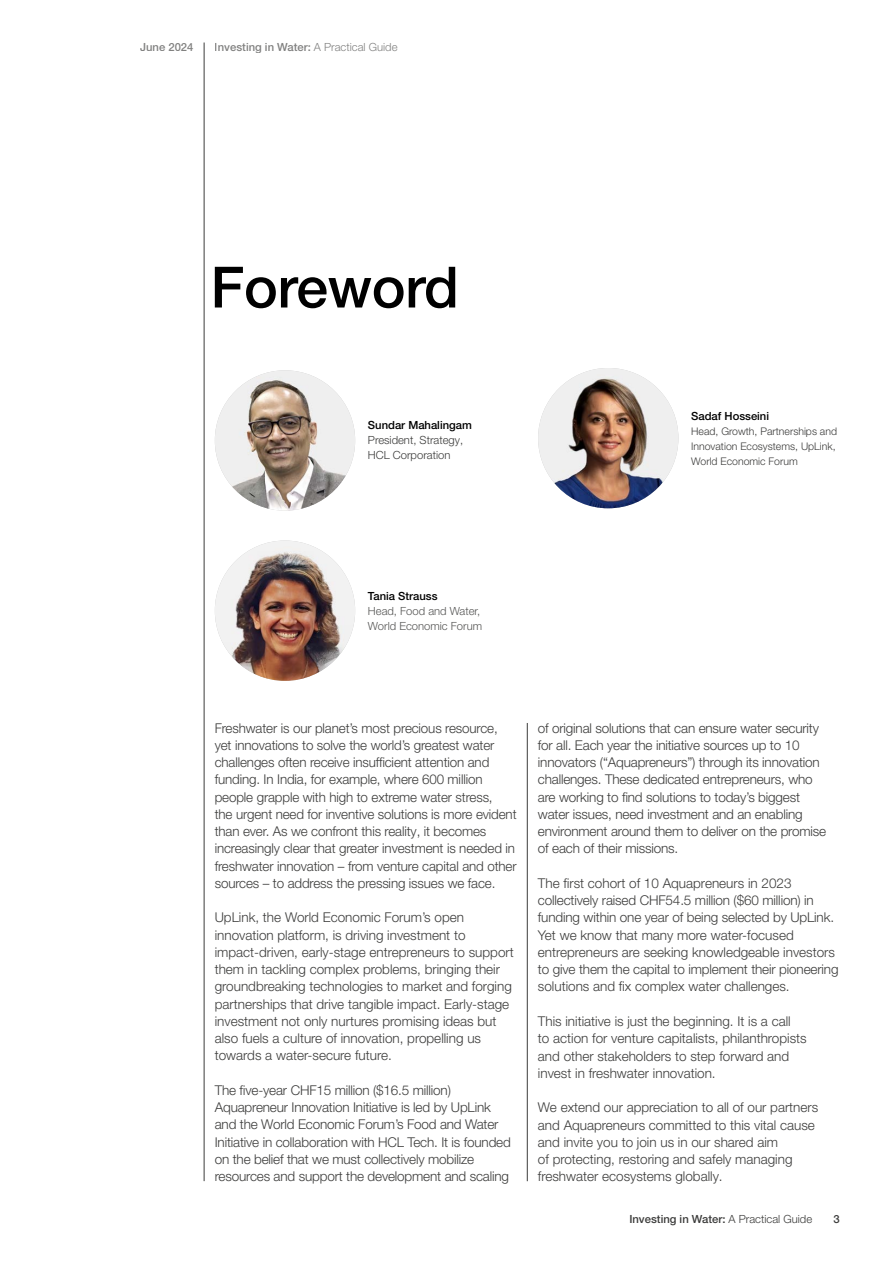
<style>
.page{position:relative;width:893px;height:1263px;background:#fff}
.page>*{position:absolute;margin:0;border:0;box-sizing:border-box;transform-origin:0 0}
.t1{font:500 57px "Helvetica Neue LT Pro";letter-spacing:-.005em;color:#000}
.t2{font:300 13.5px/17.2px "Helvetica Neue LT Pro";letter-spacing:-.01em;color:#3c3c3b}
.t3{font:500 11.25px "Helvetica Neue LT Pro";color:#000}
.t4{font:500 11.25px "Helvetica Neue LT Pro";color:#575756}
.t5{font:300 11.25px/15px "Helvetica Neue LT Pro";color:#575756}
.t6{font:300 11.25px/15px "Helvetica Neue LT Pro";color:#3c3c3b}
.t7{font:500 11.25px "Helvetica Neue LT Pro";color:#3c3c3b}
.t8{font:300 10.5px/15px "Helvetica Neue LT Pro";color:#3c3c3b}
.s1{font-weight:300}
</style>
<div class="page">
<hr style="left:527px;top:723px;width:1px;height:458px;background:#3c3c3b">
<img style="left:215px;top:370px;width:140px;height:141px;border-radius:70px">
<img style="left:538px;top:368px;width:140px;height:140px;border-radius:70px">
<hr style="left:204px;top:43px;width:1px;height:1138px;background:#3c3c3b">
<img style="left:215px;top:540px;width:140px;height:141px;border-radius:70px">
<p class="t4" style="left:140px;top:40px;width:55px">June 2024</p>
<p class="t4" style="left:215px;top:40px;width:184px">Investing in Water: <span class="s1">A Practical Guide</span></p>
<h1 class="t1" style="left:210px;top:253px;width:250px">Foreword</h1>
<p class="t3" style="left:368px;top:419px;width:105px">Sundar Mahalingam</p>
<p class="t6" style="left:368px;top:433px;width:97px">President, Strategy,<br>HCL Corporation</p>
<p class="t3" style="left:691px;top:409px;width:79px">Sadaf Hosseini</p>
<p class="t8" style="left:691px;top:423px;width:147px">Head, Growth, Partnerships and<br>Innovation Ecosystems, UpLink,<br>World Economic Forum</p>
<p class="t3" style="left:368px;top:589px;width:71px">Tania Strauss</p>
<p class="t5" style="left:368px;top:603px;width:116px">Head, Food and Water,<br>World Economic Forum</p>
<p class="t2" style="left:215px;top:719px;width:303px">Freshwater is our planet’s most precious resource, yet innovations to solve the world’s greatest water challenges often receive insufficient attention and funding. In India, for example, where 600 million people grapple with high to extreme water stress,<br>the urgent need for inventive solutions is more evident than ever. As we confront this reality, it becomes increasingly clear that greater investment is needed in freshwater innovation – from venture capital and other sources – to address the pressing issues we face.</p>
<p class="t2" style="left:215px;top:909px;width:301px">UpLink, the World Economic Forum’s open innovation platform, is driving investment to impact-driven, early-stage entrepreneurs to support them in tackling complex problems, bringing their groundbreaking technologies to market and forging partnerships that drive tangible impact. Early-stage investment not only nurtures promising ideas but also fuels a culture of innovation, propelling us towards a water-secure future.</p>
<p class="t2" style="left:215px;top:1081px;width:298px">The five-year CHF15 million ($16.5 million)<br>Aquapreneur Innovation Initiative is led by UpLink and the World Economic Forum’s Food and Water Initiative in collaboration with HCL Tech. It is founded on the belief that we must collectively mobilize resources and support the development and scaling</p>
<p class="t2" style="left:538px;top:719px;width:290px">of original solutions that can ensure water security for all. Each year the initiative sources up to 10 innovators (“Aquapreneurs”) through its innovation challenges. These dedicated entrepreneurs, who are working to find solutions to today’s biggest water issues, need investment and an enabling environment around them to deliver on the promise of each of their missions.</p>
<p class="t2" style="left:538px;top:874px;width:302px">The first cohort of 10 Aquapreneurs in 2023 collectively raised CHF54.5 million ($60 million) in funding within one year of being selected by UpLink.<br>Yet we know that many more water-focused entrepreneurs are seeking knowledgeable investors to give them the capital to implement their pioneering solutions and fix complex water challenges.</p>
<p class="t2" style="left:538px;top:1012px;width:270px">This initiative is just the beginning. It is a call<br>to action for venture capitalists, philanthropists and other stakeholders to step forward and invest in freshwater innovation.</p>
<p class="t2" style="left:538px;top:1098px;width:282px">We extend our appreciation to all of our partners and Aquapreneurs committed to this vital cause and invite you to join us in our shared aim<br>of protecting, restoring and safely managing freshwater ecosystems globally.</p>
<p class="t7" style="left:629px;top:1212px;width:184px">Investing in Water: <span class="s1">A Practical Guide</span></p>
<p class="t7" style="left:834px;top:1212px;width:8px">3</p>
</div>
